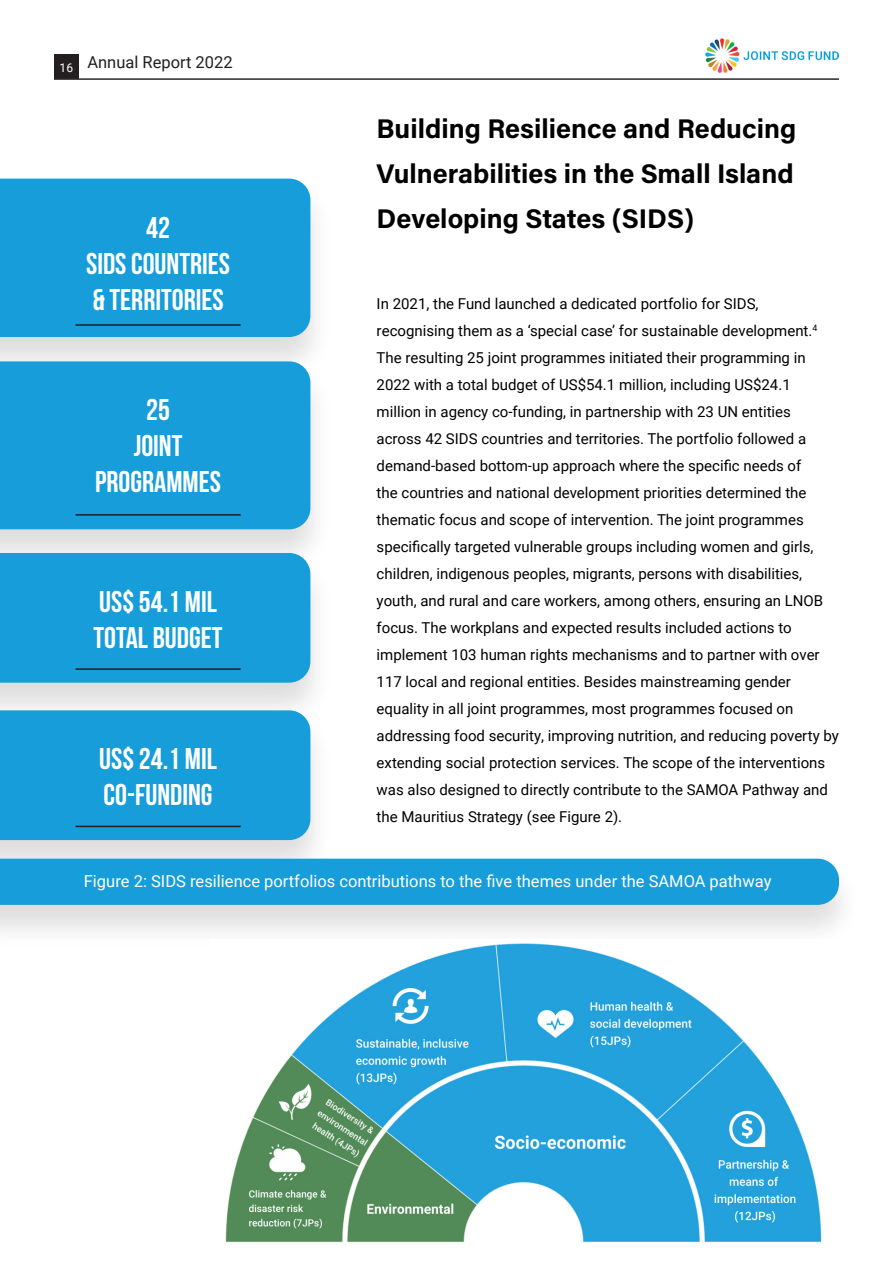
<style>
.page{position:relative;width:893px;height:1263px;background:#fff}
.page>*{position:absolute;margin:0;border:0;box-sizing:border-box;transform-origin:0 0}
.Paragraph_Style_69{font:700 30px "Bebas Neue";color:#fff}
.Paragraph_Style_15{font:27px "Acumin Variable Concept";color:#000}
.Paragraph_Style_59{font:16.5px "Roboto";color:#fff}
.t1{font:16.5px "Roboto";color:#231f20}
.Paragraph_Style_15-2{font:15px/27px "Roboto";color:#000}
</style>
<div class="page">
<div style="left:54px;top:54px;width:24px;height:24px;background:#231f20"></div>
<hr style="left:54px;top:78px;width:785px;height:2px;background:#2b292a">
<img style="left:706px;top:38px;width:133px;height:35px">
<div style="left:0;top:176px;width:334px;height:206px;background:#231f20;opacity:.15"></div>
<div style="left:0;top:179px;width:310px;height:158px;background:#179dd9"></div>
<div style="left:0;top:359px;width:334px;height:215px;background:#231f20;opacity:.15"></div>
<div style="left:0;top:361px;width:310px;height:168px;background:#179dd9"></div>
<div style="left:0;top:550px;width:334px;height:178px;background:#231f20;opacity:.15"></div>
<div style="left:0;top:553px;width:310px;height:130px;background:#179dd9"></div>
<div style="left:0;top:708px;width:334px;height:177px;background:#231f20;opacity:.15"></div>
<div style="left:0;top:710px;width:310px;height:130px;background:#179dd9"></div>
<div style="left:0;top:856px;width:862px;height:94px;background:#231f20;opacity:.15"></div>
<div style="left:0;top:859px;width:839px;height:46px;background:#179dd9"></div>
<hr style="left:76px;top:826px;width:165px;height:1px;background:#231f20">
<hr style="left:76px;top:668px;width:165px;height:2px;background:#231f20">
<hr style="left:76px;top:514px;width:165px;height:2px;background:#231f20">
<hr style="left:76px;top:324px;width:165px;height:2px;background:#231f20">
<img style="left:210px;top:940px;width:629px;height:302px">
<p class="t1" style="left:60px;top:51px;width:175px"><sub>16</sub> Annual Report 2022</p>
<p class="Paragraph_Style_69" style="left:146px;top:211px;width:25px">42</p>
<p class="Paragraph_Style_69" style="left:86px;top:247px;width:145px">SIDS COUNTRIES</p>
<p class="Paragraph_Style_69" style="left:92px;top:283px;width:133px">&amp; TERRITORIES</p>
<p class="Paragraph_Style_69" style="left:146px;top:393px;width:25px">25</p>
<p class="Paragraph_Style_69" style="left:134px;top:429px;width:50px">JOINT</p>
<p class="Paragraph_Style_69" style="left:95px;top:465px;width:128px">PROGRAMMES</p>
<p class="Paragraph_Style_69" style="left:99px;top:585px;width:119px">US$ 54.1 MIL</p>
<p class="Paragraph_Style_69" style="left:94px;top:621px;width:130px">TOTAL BUDGET</p>
<p class="Paragraph_Style_69" style="left:99px;top:742px;width:119px">US$ 24.1 MIL</p>
<p class="Paragraph_Style_69" style="left:104px;top:778px;width:111px">CO-FUNDING</p>
<p class="Paragraph_Style_15" style="left:377px;top:110px;width:421px">Building Resilience and Reducing</p>
<p class="Paragraph_Style_15" style="left:377px;top:155px;width:418px">Vulnerabilities in the Small Island</p>
<p class="Paragraph_Style_15" style="left:377px;top:200px;width:319px">Developing States (SIDS)</p>
<p class="Paragraph_Style_15-2" style="left:377px;top:289px;width:383px">In 2021, the Fund launched a dedicated portfolio for SIDS,</p>
<p class="Paragraph_Style_15-2" style="left:377px;top:316px;width:442px">recognising them as a ‘special case’ for sustainable development.<sup>4<br></sup>The resulting 25 joint programmes initiated their programming in<br>2022 with a total budget of US$54.1 million, including US$24.1</p>
<p class="Paragraph_Style_15-2" style="left:377px;top:397px;width:431px">million in agency co-funding, in partnership with 23 UN entities across 42 SIDS countries and territories. The portfolio followed a</p>
<p class="Paragraph_Style_15-2" style="left:377px;top:451px;width:426px">demand-based bottom-up approach where the specific needs of</p>
<p class="Paragraph_Style_15-2" style="left:377px;top:478px;width:431px">the countries and national development priorities determined the</p>
<p class="Paragraph_Style_15-2" style="left:377px;top:505px;width:429px">thematic focus and scope of intervention. The joint programmes</p>
<p class="Paragraph_Style_15-2" style="left:377px;top:532px;width:448px">specifically targeted vulnerable groups including women and girls, children, indigenous peoples, migrants, persons with disabilities, youth, and rural and care workers, among others, ensuring an LNOB focus. The workplans and expected results included actions to</p>
<p class="Paragraph_Style_15-2" style="left:377px;top:640px;width:445px">implement 103 human rights mechanisms and to partner with over<br>117 local and regional entities. Besides mainstreaming gender</p>
<p class="Paragraph_Style_15-2" style="left:377px;top:694px;width:418px">equality in all joint programmes, most programmes focused on</p>
<p class="Paragraph_Style_15-2" style="left:377px;top:721px;width:464px">addressing food security, improving nutrition, and reducing poverty by extending social protection services. The scope of the interventions was also designed to directly contribute to the SAMOA Pathway and the Mauritius Strategy (see Figure 2).</p>
<p class="Paragraph_Style_59" style="left:84px;top:870px;width:689px">Figure 2: SIDS resilience portfolios contributions to the five themes under the SAMOA pathway</p>
</div>
